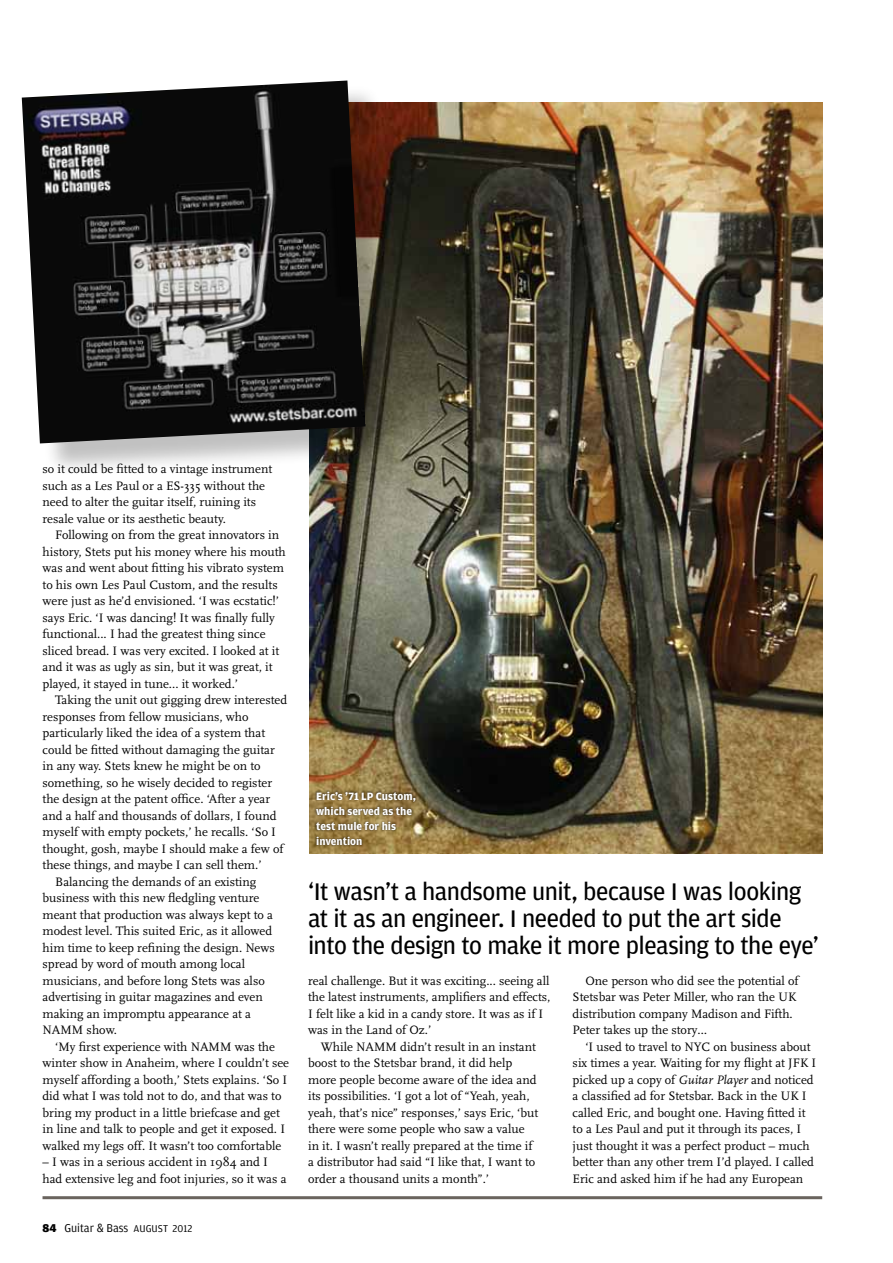
<style>
.page{position:relative;width:893px;height:1263px;background:#fff}
.page>*{position:absolute;margin:0;border:0;box-sizing:border-box;transform-origin:0 0}
.t1{font:25.5px/27px "Amplitude";letter-spacing:-.02em;color:#000}
.t2{font:12.75px/16.5px "Scala";color:#000}
.t3{font:12px "Amplitude";color:#000}
.t4{font:700 11.25px/15px "Amplitude";color:#fff}
.s1{font-weight:900}
.s2{font-size:10.5px}
.s3{font-style:italic}
</style>
<div class="page">
<hr style="left:43px;top:1196px;width:779px;height:3px;background:#6a645e">
<img style="left:309px;top:102px;width:513px;height:751px">
<div style="left:26px;top:85px;width:373px;height:392px;background:#000;opacity:.25"></div>
<img style="left:22px;top:81px;width:344px;height:362px">
<div style="left:314px;top:789px;width:104px;height:58px;background:#000;opacity:.75"></div>
<p class="t2" style="left:43px;top:461px;width:231px">so it could be fitted to a vintage instrument such as a Les Paul or a ES-335 without the need to alter the guitar itself, ruining its resale value or its aesthetic beauty.</p>
<p class="t2" style="left:43px;top:527px;width:245px;text-indent:13px">Following on from the great innovators in history, Stets put his money where his mouth was and went about fitting his vibrato system to his own Les Paul Custom, and the results were just as he’d envisioned. ‘I was ecstatic!’ says Eric. ‘I was dancing! It was finally fully functional... I had the greatest thing since sliced bread. I was very excited. I looked at it and it was as ugly as sin, but it was great, it played, it stayed in tune... it worked.’</p>
<p class="t2" style="left:55px;top:692px;width:233px">Taking the unit out gigging drew interested</p>
<p class="t2" style="left:43px;top:708px;width:208px">responses from fellow musicians, who</p>
<p class="t2" style="left:43px;top:725px;width:224px">particularly liked the idea of a system that</p>
<p class="t2" style="left:43px;top:741px;width:234px">could be fitted without damaging the guitar</p>
<p class="t2" style="left:43px;top:758px;width:220px">in any way. Stets knew he might be on to</p>
<p class="t2" style="left:43px;top:774px;width:231px">something, so he wisely decided to register</p>
<p class="t2" style="left:43px;top:791px;width:229px">the design at the patent office. ‘After a year</p>
<p class="t2" style="left:43px;top:807px;width:236px">and a half and thousands of dollars, I found</p>
<p class="t2" style="left:43px;top:824px;width:235px">myself with empty pockets,’ he recalls. ‘So I</p>
<p class="t2" style="left:43px;top:840px;width:243px">thought, gosh, maybe I should make a few of</p>
<p class="t2" style="left:43px;top:857px;width:220px">these things, and maybe I can sell them.’</p>
<p class="t2" style="left:55px;top:873px;width:203px">Balancing the demands of an existing</p>
<p class="t2" style="left:43px;top:890px;width:218px">business with this new fledgling venture</p>
<p class="t2" style="left:43px;top:906px;width:232px">meant that production was always kept to a</p>
<p class="t2" style="left:43px;top:923px;width:231px">modest level. This suited Eric, as it allowed</p>
<p class="t2" style="left:43px;top:939px;width:234px">him time to keep refining the design. News</p>
<p class="t2" style="left:43px;top:956px;width:204px">spread by word of mouth among local</p>
<p class="t2" style="left:43px;top:972px;width:224px">musicians, and before long Stets was also</p>
<p class="t2" style="left:43px;top:989px;width:222px">advertising in guitar magazines and even</p>
<p class="t2" style="left:43px;top:1005px;width:210px">making an impromptu appearance at a</p>
<p class="t2" style="left:43px;top:1022px;width:76px">NAMM show.</p>
<p class="t2" style="left:55px;top:1038px;width:221px">‘My first experience with NAMM was the</p>
<p class="t2" style="left:43px;top:1055px;width:248px">winter show in Anaheim, where I couldn’t see</p>
<p class="t2" style="left:43px;top:1071px;width:246px">myself affording a booth,’ Stets explains. ‘So I</p>
<p class="t2" style="left:43px;top:1088px;width:240px">did what I was told not to do, and that was to</p>
<p class="t2" style="left:43px;top:1104px;width:239px">bring my product in a little briefcase and get</p>
<p class="t2" style="left:43px;top:1121px;width:244px">in line and talk to people and get it exposed. I</p>
<p class="t2" style="left:43px;top:1137px;width:240px">walked my legs off. It wasn’t too comfortable</p>
<p class="t2" style="left:43px;top:1154px;width:245px">– I was in a serious accident in 1984 and I had extensive leg and foot injuries, so it was a</p>
<p class="t3" style="left:42px;top:1221px;width:151px"><span class="s1">84</span> Guitar &amp; Bass <span class="s2">August 2012</span></p>
<p class="t4" style="left:316px;top:788px;width:101px">Eric’s ’71 LP Custom, which served as the test mule for his invention</p>
<h1 class="t1" style="left:308px;top:878px;width:513px">‘It wasn’t a handsome unit, because I was looking at it as an engineer. I needed to put the art side into the design to make it more pleasing to the eye’</h1>
<p class="t2" style="left:308px;top:972px;width:244px">real challenge. But it was exciting... seeing all the latest instruments, amplifiers and effects, I felt like a kid in a candy store. It was as if I was in the Land of Oz.’</p>
<p class="t2" style="left:308px;top:1038px;width:232px;text-indent:13px">While NAMM didn’t result in an instant boost to the Stetsbar brand, it did help more people become aware of the idea and its possibilities. ‘I got a lot of “Yeah, yeah, yeah, that’s nice” responses,’ says Eric, ‘but there were some people who saw a value in it. I wasn’t really prepared at the time if a distributor had said “I like that, I want to order a thousand units a month”.’</p>
<p class="t2" style="left:573px;top:972px;width:228px;text-indent:13px">One person who did see the potential of Stetsbar was Peter Miller, who ran the UK distribution company Madison and Fifth.<br>Peter takes up the story…</p>
<p class="t2" style="left:573px;top:1038px;width:245px;text-indent:13px">‘I used to travel to NYC on business about six times a year. Waiting for my flight at JFK I picked up a copy of <span class="s3">Guitar Player</span> and noticed a classified ad for Stetsbar. Back in the UK I called Eric, and bought one. Having fitted it to a Les Paul and put it through its paces, I just thought it was a perfect product – much better than any other trem I’d played. I called Eric and asked him if he had any European</p>
</div>
